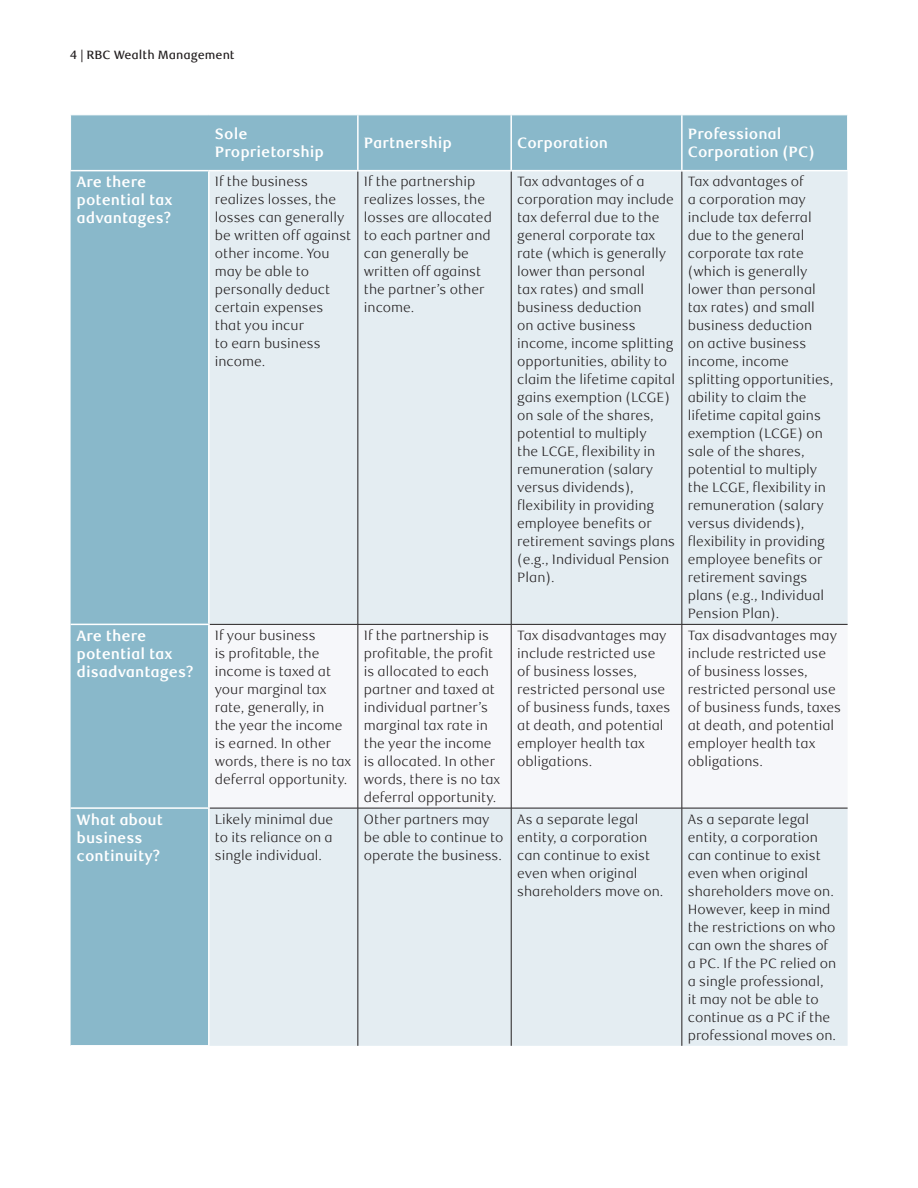
<style>
.page{position:relative;width:918px;height:1188px;background:#fff}
.page>*{position:absolute;margin:0;border:0;box-sizing:border-box;transform-origin:0 0}
._3-Intro_Text{font:700 15px/18px "RBC Text";color:#fff}
._5-Body_Copy{font:300 13.5px/18px "RBC Text";color:#231f20}
.t1{font:500 12px "RBC Text";color:#231f20}
</style>
<div class="page">
<div style="left:71px;top:115px;width:776px;height:930px;background:#89b8ca"></div>
<div style="left:210px;top:171px;width:638px;height:875px;background:#e4edf2"></div>
<div style="left:210px;top:625px;width:638px;height:183px;background:#f6f7fa"></div>
<hr style="left:358px;top:171px;width:1px;height:453px;background:#231f20">
<hr style="left:511px;top:171px;width:1px;height:453px;background:#231f20">
<hr style="left:682px;top:171px;width:1px;height:453px;background:#231f20">
<hr style="left:210px;top:624px;width:148px;height:1px;background:#231f20">
<hr style="left:358px;top:624px;width:153px;height:1px;background:#231f20">
<hr style="left:358px;top:625px;width:1px;height:183px;background:#231f20">
<hr style="left:511px;top:624px;width:171px;height:1px;background:#231f20">
<hr style="left:511px;top:625px;width:1px;height:183px;background:#231f20">
<hr style="left:682px;top:624px;width:166px;height:1px;background:#231f20">
<hr style="left:682px;top:625px;width:1px;height:183px;background:#231f20">
<hr style="left:210px;top:808px;width:148px;height:1px;background:#231f20">
<hr style="left:358px;top:808px;width:153px;height:1px;background:#231f20">
<hr style="left:358px;top:808px;width:1px;height:238px;background:#231f20">
<hr style="left:511px;top:808px;width:171px;height:1px;background:#231f20">
<hr style="left:511px;top:808px;width:1px;height:238px;background:#231f20">
<hr style="left:682px;top:808px;width:166px;height:1px;background:#231f20">
<hr style="left:682px;top:808px;width:1px;height:238px;background:#231f20">
<hr style="left:357px;top:115px;width:2px;height:55px;background:#fff">
<hr style="left:510px;top:115px;width:2px;height:55px;background:#fff">
<hr style="left:681px;top:115px;width:2px;height:55px;background:#fff">
<hr style="left:71px;top:624px;width:139px;height:1px;background:#fff">
<hr style="left:71px;top:807px;width:139px;height:2px;background:#fff">
<hr style="left:208px;top:171px;width:2px;height:453px;background:#fff">
<hr style="left:208px;top:625px;width:2px;height:182px;background:#fff">
<hr style="left:208px;top:809px;width:2px;height:236px;background:#fff">
<hr style="left:70px;top:170px;width:139px;height:1px;background:#fff">
<hr style="left:209px;top:170px;width:149px;height:1px;background:#fff">
<hr style="left:358px;top:170px;width:153px;height:1px;background:#fff">
<hr style="left:511px;top:170px;width:171px;height:1px;background:#fff">
<hr style="left:682px;top:170px;width:166px;height:1px;background:#fff">
<p class="t1" style="left:70px;top:47px;width:166px">4 | RBC Wealth Management</p>
<p class="_3-Intro_Text" style="left:215px;top:125px;width:111px">Sole<br>Proprietorship</p>
<p class="_3-Intro_Text" style="left:364px;top:134px;width:90px">Partnership</p>
<p class="_3-Intro_Text" style="left:517px;top:134px;width:92px">Corporation</p>
<p class="_3-Intro_Text" style="left:688px;top:125px;width:128px">Professional<br>Corporation (PC)</p>
<p class="_3-Intro_Text" style="left:77px;top:174px;width:97px">Are there potential tax advantages?</p>
<p class="_5-Body_Copy" style="left:215px;top:173px;width:138px">If the business realizes losses, the losses can generally be written off against other income. You may be able to personally deduct certain expenses that you incur<br>to earn business income.</p>
<p class="_5-Body_Copy" style="left:364px;top:173px;width:130px">If the partnership realizes losses, the losses are allocated to each partner and can generally be written off against the partner’s other income.</p>
<p class="_5-Body_Copy" style="left:517px;top:173px;width:159px">Tax advantages of a corporation may include tax deferral due to the general corporate tax rate (which is generally lower than personal<br>tax rates) and small business deduction<br>on active business income, income splitting opportunities, ability to claim the lifetime capital gains exemption (LCGE) on sale of the shares, potential to multiply<br>the LCGE, flexibility in remuneration (salary versus dividends), flexibility in providing employee benefits or retirement savings plans (e.g., Individual Pension<br>Plan).</p>
<p class="_5-Body_Copy" style="left:688px;top:173px;width:147px">Tax advantages of<br>a corporation may include tax deferral due to the general corporate tax rate (which is generally lower than personal tax rates) and small business deduction<br>on active business income, income splitting opportunities, ability to claim the lifetime capital gains exemption (LCGE) on sale of the shares, potential to multiply the LCGE, flexibility in remuneration (salary versus dividends), flexibility in providing employee benefits or retirement savings plans (e.g., Individual<br>Pension Plan).</p>
<p class="_3-Intro_Text" style="left:77px;top:627px;width:119px">Are there potential tax disadvantages?</p>
<p class="_5-Body_Copy" style="left:215px;top:627px;width:138px">If your business<br>is profitable, the income is taxed at your marginal tax rate, generally, in<br>the year the income is earned. In other words, there is no tax deferral opportunity.</p>
<p class="_5-Body_Copy" style="left:364px;top:627px;width:138px">If the partnership is profitable, the profit is allocated to each partner and taxed at individual partner’s marginal tax rate in the year the income is allocated. In other words, there is no tax deferral opportunity.</p>
<p class="_5-Body_Copy" style="left:517px;top:627px;width:155px">Tax disadvantages may include restricted use of business losses, restricted personal use of business funds, taxes at death, and potential employer health tax obligations.</p>
<p class="_5-Body_Copy" style="left:688px;top:627px;width:155px">Tax disadvantages may include restricted use of business losses, restricted personal use of business funds, taxes at death, and potential employer health tax obligations.</p>
<p class="_3-Intro_Text" style="left:77px;top:811px;width:88px">What about business continuity?</p>
<p class="_5-Body_Copy" style="left:215px;top:810px;width:120px;text-align:justify">Likely minimal due to its reliance on a single individual.</p>
<p class="_5-Body_Copy" style="left:364px;top:810px;width:141px">Other partners may be able to continue to operate the business.</p>
<p class="_5-Body_Copy" style="left:517px;top:810px;width:148px">As a separate legal entity, a corporation can continue to exist even when original shareholders move on.</p>
<p class="_5-Body_Copy" style="left:688px;top:810px;width:150px">As a separate legal entity, a corporation can continue to exist even when original shareholders move on.<br>However, keep in mind the restrictions on who can own the shares of a PC. If the PC relied on a single professional,<br>it may not be able to continue as a PC if the professional moves on.</p>
</div>
